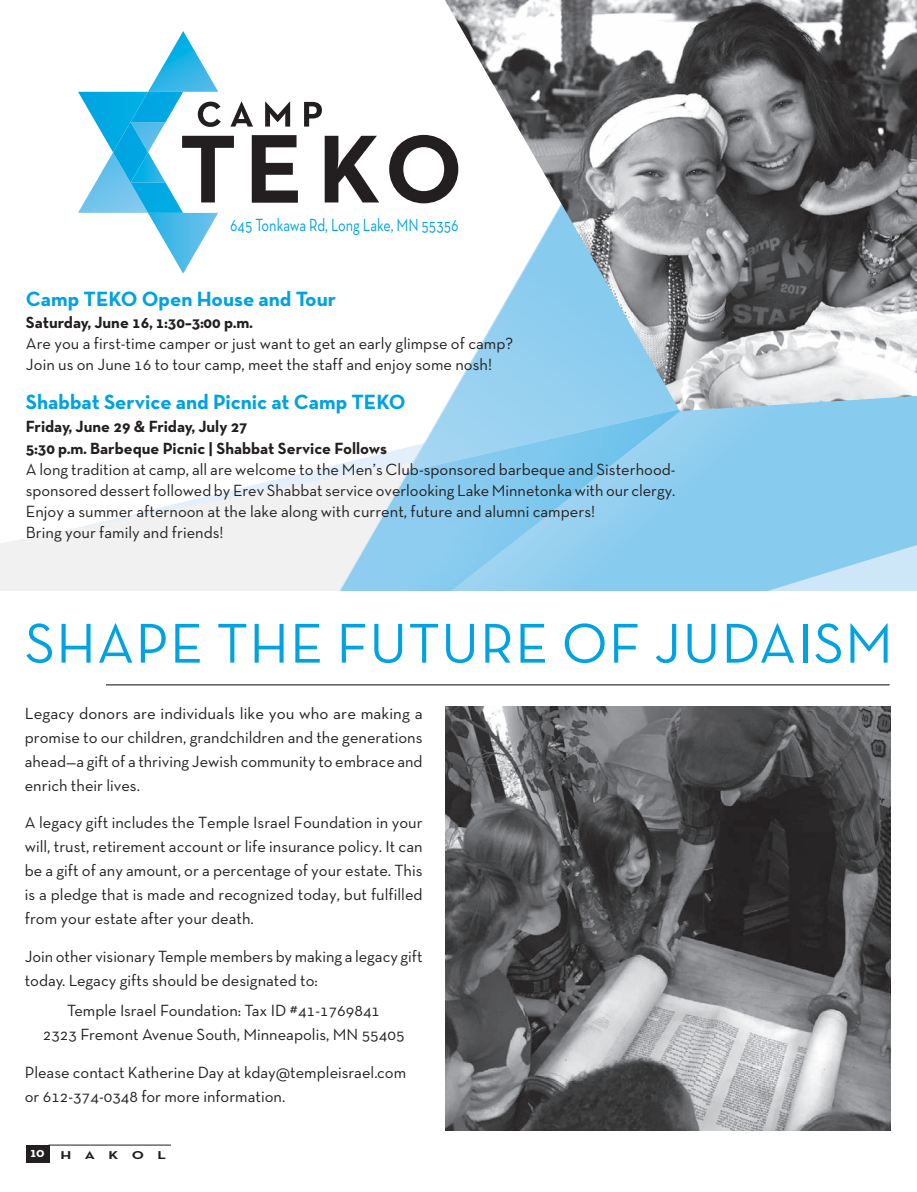
<style>
.page{position:relative;width:917px;height:1192px;background:#fff}
.page>*{position:absolute;margin:0;border:0;box-sizing:border-box;transform-origin:0 0}
.t1{font:57px "Neutra Text TF";letter-spacing:.02em;color:#00a2df}
.t2{font:700 21px "Neutra Text TF";color:#00a2df}
.t3{font:17.85px "Neutra Text TF";color:#00a2df;scale:.8 1}
.t4{font:16.5px/24px "Neutra Text TF";color:#231f20}
.t5{font:700 16.5px/22.5px "Neutra Text TF";color:#231f20}
.t6{font:700 11.55px "Neutra Text TF";letter-spacing:.88em;color:#231f20;scale:1.32 1}
.s1{font-family:"Neutraface Slab Text";font-size:13.5px;color:#fff}
</style>
<div class="page">
<svg style="left:324px;top:136px;width:55px;height:66px"></svg>
<svg style="left:389px;top:135px;width:55px;height:68px"></svg>
<svg style="left:78px;top:31px;width:220px;height:243px"></svg>
<svg style="left:304px;top:102px;width:18px;height:25px"></svg>
<svg style="left:0;top:487px;width:246px;height:104px;fill:#f1f1f2"></svg>
<svg style="left:247px;top:203px;width:51px;height:71px"></svg>
<svg style="left:424px;top:408px;width:492px;height:183px;background:#8fceef"></svg>
<svg style="left:246px;top:443px;width:179px;height:148px"></svg>
<img style="left:247px;top:473px;width:146px;height:118px">
<img style="left:345px;top:497px;width:48px;height:94px">
<img style="left:305px;top:581px;width:41px;height:10px">
<img style="left:393px;top:464px;width:48px;height:127px">
<img style="left:441px;top:442px;width:97px;height:149px">
<img style="left:537px;top:431px;width:49px;height:92px">
<img style="left:585px;top:419px;width:50px;height:66px">
<img style="left:634px;top:411px;width:48px;height:36px">
<hr style="left:106px;top:684px;width:783px;height:1px;background:#57585a">
<img style="left:445px;top:707px;width:445px;height:423px">
<img style="left:444px;top:0;width:472px;height:411px">
<hr style="left:48px;top:1145px;width:123px;height:1px;background:#231f20">
<div style="left:26px;top:1145px;width:24px;height:17px;background:#231f20"></div>
<p class="t3" style="left:230px;top:214px;width:287px">645 Tonkawa Rd, Long Lake, MN 55356</p>
<p class="t2" style="left:26px;top:286px;width:311px">Camp TEKO Open House and Tour</p>
<p class="t5" style="left:26px;top:311px;width:228px">Saturday, June 16, 1:30–3:00 p.m.</p>
<p class="t4" style="left:26px;top:333px;width:488px;line-height:21px">Are you a first-time camper or just want to get an early glimpse of camp?<br>Join us on June 16 to tour camp, meet the staff and enjoy some nosh!</p>
<p class="t2" style="left:26px;top:389px;width:381px">Shabbat Service and Picnic at Camp TEKO</p>
<p class="t5" style="left:26px;top:414px;width:362px">Friday, June 29 &amp; Friday, July 27<br>5:30 p.m. Barbeque Picnic | Shabbat Service Follows</p>
<p class="t4" style="left:26px;top:459px;width:651px;line-height:21px">A long tradition at camp, all are welcome to the Men’s Club-sponsored barbeque and Sisterhood&shy;sponsored dessert followed by Erev Shabbat service overlooking Lake Minnetonka with our clergy.<br>Enjoy a summer afternoon at the lake along with current, future and alumni campers!<br>Bring your family and friends!</p>
<h1 class="t1" style="left:25px;top:609px;width:869px">SHAPE THE FUTURE OF JUDAISM</h1>
<p class="t4" style="left:25px;top:701px;width:399px;text-align:justify">Legacy donors are individuals like you who are making a promise to our children, grandchildren and the generations ahead—a gift of a thriving Jewish community to embrace and enrich their lives.</p>
<p class="t4" style="left:25px;top:810px;width:399px;text-align:justify">A legacy gift includes the Temple Israel Foundation in your will, trust, retirement account or life insurance policy. It can be a gift of any amount, or a percentage of your estate. This is a pledge that is made and recognized today, but fulfilled from your estate after your death.</p>
<p class="t4" style="left:25px;top:944px;width:399px">Join other visionary Temple members by making a legacy gift today. Legacy gifts should be designated to:</p>
<p class="t4" style="left:43px;top:998px;width:363px;text-align:center">Temple Israel Foundation: Tax ID #41-1769841<br>2323 Fremont Avenue South, Minneapolis, MN 55405</p>
<p class="t4" style="left:25px;top:1060px;width:383px">Please contact Katherine Day at kday@templeisrael.com or 612-374-0348 for more information.</p>
<p class="t6" style="left:31px;top:1147px;width:104px"><span class="s1">10</span> HAKOL</p>
</div>
